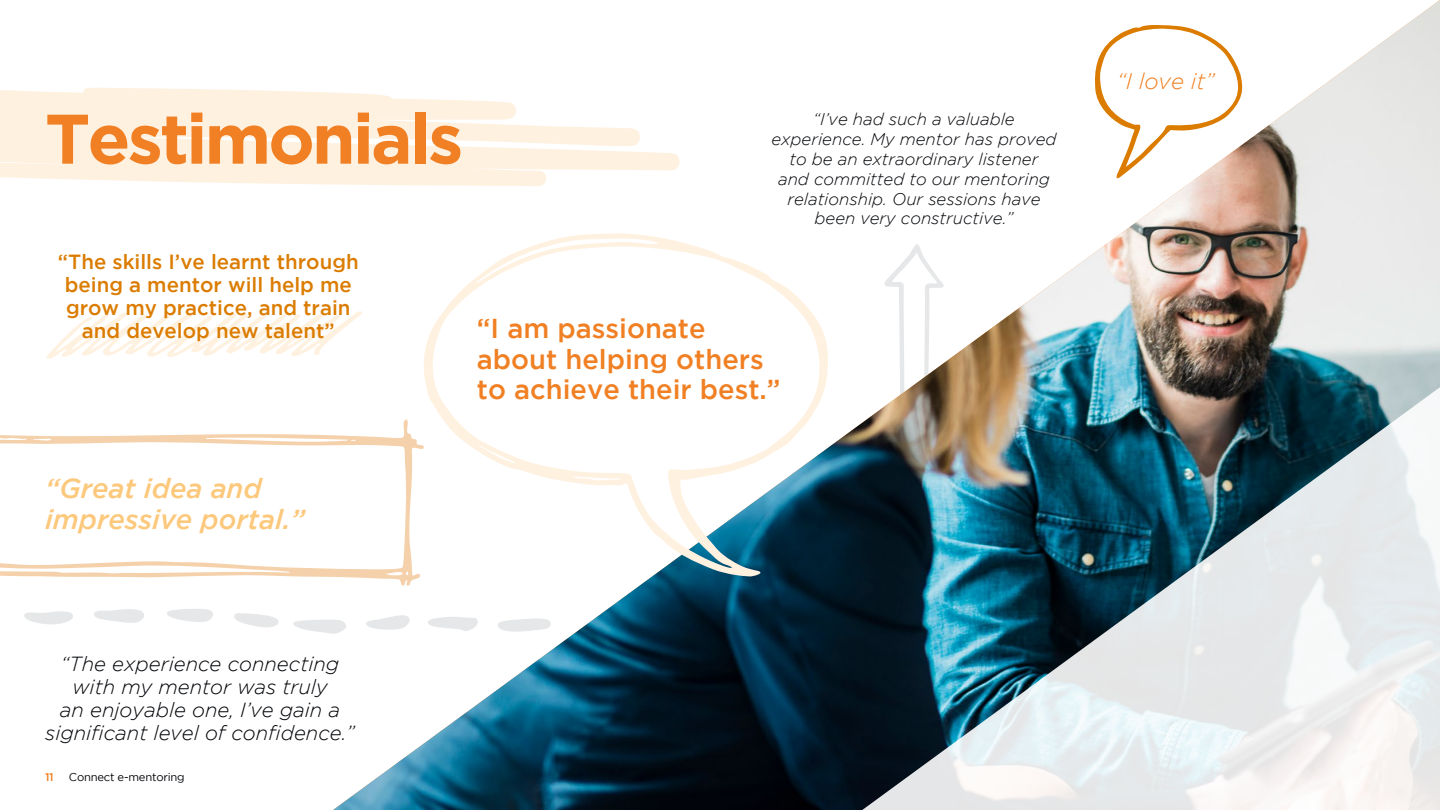
<style>
.page{position:relative;width:1440px;height:810px;background:#fff}
.page>*{position:absolute;margin:0;border:0;box-sizing:border-box;transform-origin:0 0}
.t1{font:700 69.97px "Gotham";letter-spacing:-.04em;color:#f08023}
.t2{font:italic 500 27.38px/30.9px "Gotham";color:#fcc87c}
.t3{font:500 27.3px/30.8px "Gotham";color:#f08023}
.t4{font:italic 300 22.42px "Gotham";color:#f08023}
.t5{font:italic 300 20.4px/23px "Gotham";color:#000408;text-align:center}
.t6{font:500 20.4px/23px "Gotham";color:#db7c00;text-align:center}
.t7{font:italic 300 16.8px/19.8px "Gotham";color:#000408;text-align:center}
.t8{font:11.25px "Gotham";letter-spacing:-.02em;color:#000408}
.t9{font:500 11.25px "Gotham";color:#f08023}
</style>
<div class="page">
<svg style="left:24px;top:611px;width:49px;height:14px"></svg>
<svg style="left:94px;top:609px;width:50px;height:14px"></svg>
<svg style="left:167px;top:609px;width:46px;height:13px"></svg>
<svg style="left:234px;top:613px;width:45px;height:14px"></svg>
<svg style="left:293px;top:620px;width:40px;height:14px"></svg>
<svg style="left:47px;top:311px;width:286px;height:48px"></svg>
<img style="left:333px;top:0;width:1107px;height:810px">
<img style="left:862px;top:387px;width:578px;height:423px">
<svg style="left:0;top:88px;width:680px;height:98px;fill:#fff1e0"></svg>
<svg style="left:421px;top:233px;width:408px;height:344px"></svg>
<svg style="left:1094px;top:25px;width:148px;height:154px"></svg>
<svg style="left:0;top:419px;width:425px;height:168px"></svg>
<h1 class="t1" style="left:45px;top:98px;width:420px">Testimonials</h1>
<p class="t6" style="left:58px;top:250px;width:302px">“The skills I’ve learnt through being a mentor will help me grow my practice, and train and develop new talent”</p>
<p class="t7" style="left:771px;top:110px;width:287px">“I’ve had such a valuable experience. My mentor has proved to be an extraordinary listener<br>and committed to our mentoring relationship. Our sessions have been very constructive.”</p>
<h3 class="t3" style="left:477px;top:312px;width:305px">“I am passionate about helping others to achieve their best.”</h3>
<h2 class="t2" style="left:45px;top:473px;width:262px">“Great idea and impressive portal.”</h2>
<p class="t5" style="left:45px;top:652px;width:311px">“The experience connecting with my mentor was truly<br>an enjoyable one, I’ve gain a significant level of confidence.”</p>
<p class="t9" style="left:45px;top:771px;width:10px">11</p>
<p class="t8" style="left:69px;top:771px;width:117px">Connect e-mentoring</p>
<h3 class="t4" style="left:1117px;top:69px;width:99px">“I love it”</h3>
</div>
